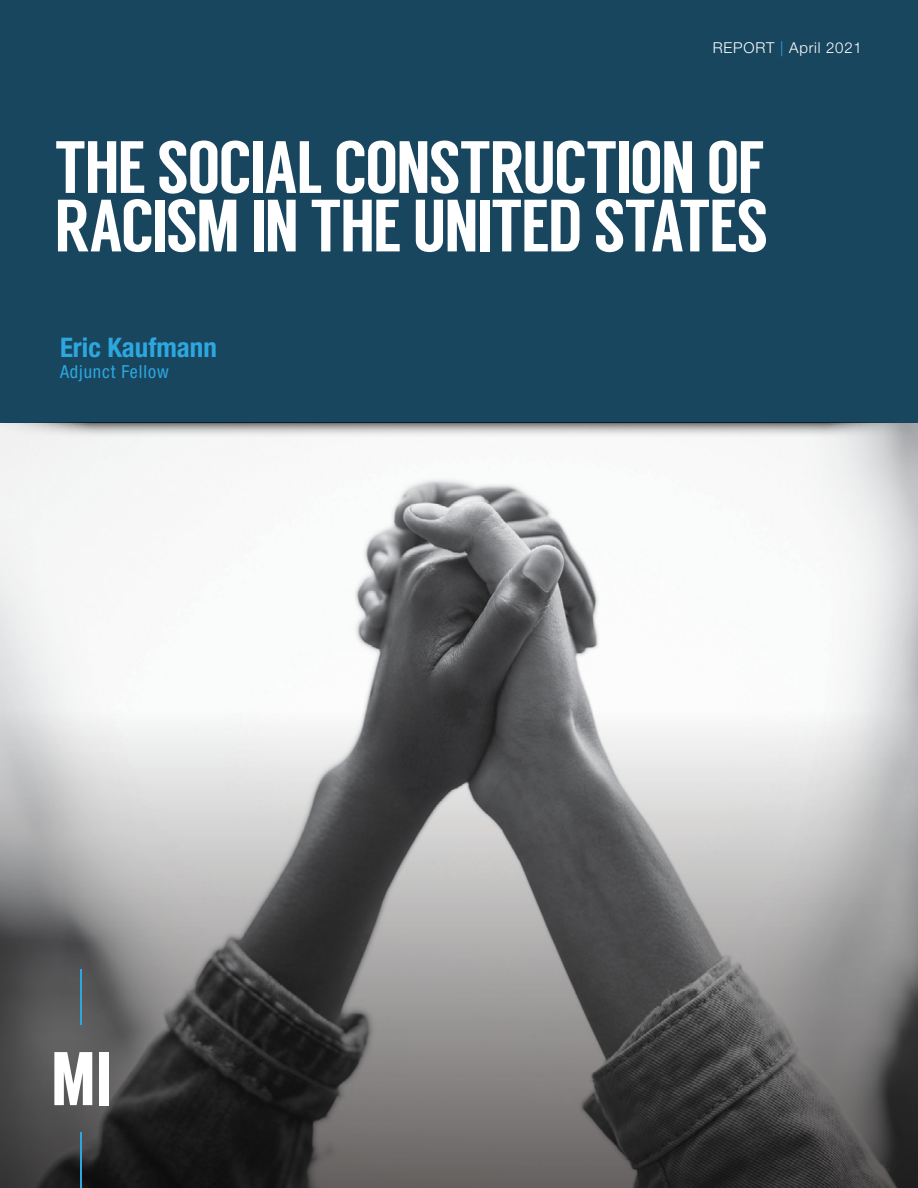
<style>
.page{position:relative;width:918px;height:1188px;background:#fff}
.page>*{position:absolute;margin:0;border:0;box-sizing:border-box;transform-origin:0 0}
.t1{font:73.8px/58.5px "Langdon";letter-spacing:-.03em;color:#fff}
.t2{font:700 condensed 27px "Helvetica Neue LT Pro";color:#2da7df}
.t3{font:condensed 18px "Helvetica Neue LT Pro";letter-spacing:.05em;color:#2da7df}
.t4{font:300 15px "Helvetica Neue LT Pro";letter-spacing:.05em;color:#fff}
.s1{color:#2da7df}
</style>
<div class="page">
<img style="left:0;top:440px;width:918px;height:268px">
<div style="left:0;top:0;width:918px;height:422px;background:#19465f"></div>
<svg style="left:0;top:708px;width:918px;height:480px;background:#7e7d7e"></svg>
<hr style="left:81px;top:969px;width:1px;height:56px;background:#2da7df">
<hr style="left:81px;top:1133px;width:1px;height:55px;background:#2da7df">
<svg style="left:54px;top:1052px;width:38px;height:53px"></svg>
<div style="left:99px;top:1052px;width:9px;height:53px;background:#fff"></div>
<svg style="left:0;top:422px;width:918px;height:18px"></svg>
<p class="t4" style="left:713px;top:39px;width:150px">REPORT <span class="s1">|</span> April 2021</p>
<p class="t1" style="left:54px;top:138px;width:716px">THE SOCIAL CONSTRUCTION OF<br>RACISM IN THE UNITED STATES</p>
<p class="t2" style="left:60px;top:331px;width:158px">Eric Kaufmann</p>
<p class="t3" style="left:60px;top:361px;width:110px">Adjunct Fellow</p>
</div>
